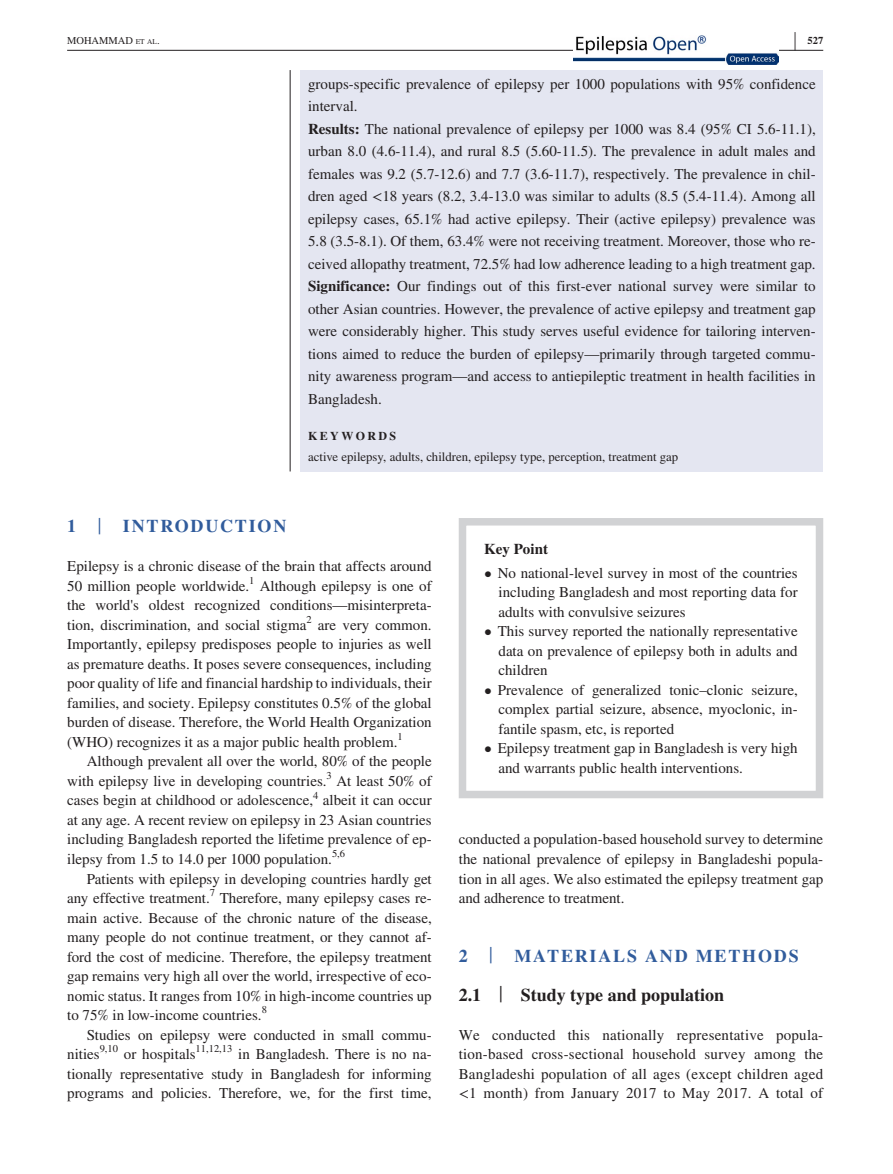
<style>
.page{position:relative;width:893px;height:1174px;background:#fff}
.page>*{position:absolute;margin:0;border:0;box-sizing:border-box;transform-origin:0 0}
.t1{font:700 25.95px "STIX";color:#231f20;scale:.36 1}
.t2{font:700 18px/39px "STIX";color:#231f20}
.t3{font:700 18px "STIX";letter-spacing:.1em;color:#315c9c}
.t4{font:15px/19.5px "STIX";color:#231f20;text-align:justify}
.t5{font:700 15px "STIX";color:#231f20}
.t6{font:12.75px "STIX";color:#231f20}
.t7{font:700 12px "STIX";letter-spacing:.2em;color:#231f20}
.t8{font:10.5px "STIX";color:#231f20}
.t9{font:10.5px "STIX";color:#231f20}
.t10{font:700 10.5px "STIX";color:#231f20}
.s1{font-size:7.35px}
.s2{font-weight:700}
.s3{font-weight:400;font-size:23.7px}
.s4{color:#315c9c}
.s5{font-weight:400;font-size:23.7px;color:#315c9c}
</style>
<div class="page">
<hr style="left:67px;top:50px;width:756px;height:1px;background:#231f20">
<img style="left:574px;top:35px;width:204px;height:30px">
<div style="left:301px;top:70px;width:522px;height:401px;background:#e4e6f1"></div>
<hr style="left:290px;top:70px;width:1px;height:401px;background:#231f20">
<div style="left:459px;top:518px;width:364px;height:280px;border:8px solid #d1d2d4"></div>
<h1 class="t1" style="left:794px;top:26px;width:7px">|</h1>
<p class="t9" style="left:67px;top:33px;width:94px">MOHAMMAD <span class="s1">et al</span>.</p>
<p class="t10" style="left:807px;top:34px;width:17px">527</p>
<p class="t4" style="left:308px;top:74px;width:509px;line-height:22.5px;text-align:left">groups-specific prevalence of epilepsy per 1000 populations with 95% confidence interval.<br><span class="s2">Results:</span> The national prevalence of epilepsy per 1000 was 8.4 (95% CI 5.6-11.1), urban 8.0 (4.6-11.4), and rural 8.5 (5.60-11.5). The prevalence in adult males and females was 9.2 (5.7-12.6) and 7.7 (3.6-11.7), respectively. The prevalence in chil&shy;dren aged &lt;18 years (8.2, 3.4-13.0 was similar to adults (8.5 (5.4-11.4). Among all epilepsy cases, 65.1% had active epilepsy. Their (active epilepsy) prevalence was 5.8 (3.5-8.1). Of them, 63.4% were not receiving treatment. Moreover, those who re&shy;ceived allopathy treatment, 72.5% had low adherence leading to a high treatment gap.<br><span class="s2">Significance:</span> Our findings out of this first-ever national survey were similar to other Asian countries. However, the prevalence of active epilepsy and treatment gap were considerably higher. This study serves useful evidence for tailoring interven&shy;tions aimed to reduce the burden of epilepsy—primarily through targeted commu&shy;nity awareness program—and access to antiepileptic treatment in health facilities in Bangladesh.</p>
<p class="t7" style="left:308px;top:429px;width:90px">KEYWORDS</p>
<p class="t6" style="left:308px;top:448px;width:372px">active epilepsy, adults, children, epilepsy type, perception, treatment gap</p>
<p class="t3" style="left:67px;top:515px;width:221px">1 <span class="s3">|</span> INTRODUCTION</p>
<p class="t4" style="left:67px;top:557px;width:366px">Epilepsy is a chronic disease of the brain that affects around<br>50 million people worldwide.</p>
<p class="t8" style="left:249px;top:573px;width:7px">1</p>
<p class="t4" style="left:67px;top:577px;width:366px;text-indent:193px">Although epilepsy is one of the world's oldest recognized conditions—misinterpreta&shy;tion, discrimination, and social stigma</p>
<p class="t8" style="left:306px;top:612px;width:7px">2</p>
<p class="t4" style="left:67px;top:616px;width:366px;text-indent:251px">are very common.<br>Importantly, epilepsy predisposes people to injuries as well as premature deaths. It poses severe consequences, including poor quality of life and financial hardship to individuals, their families, and society. Epilepsy constitutes 0.5% of the global burden of disease. Therefore, the World Health Organization (WHO) recognizes it as a major public health problem.</p>
<p class="t8" style="left:398px;top:729px;width:7px">1</p>
<p class="t4" style="left:67px;top:752px;width:366px;text-indent:20px">Although prevalent all over the world, 80% of the people with epilepsy live in developing countries.</p>
<p class="t8" style="left:327px;top:768px;width:7px">3</p>
<p class="t4" style="left:337px;top:772px;width:97px">At least 50% of</p>
<p class="t8" style="left:313px;top:788px;width:7px">4</p>
<p class="t4" style="left:67px;top:791px;width:366px;text-indent:256px">albeit it can occur at any age. A recent review on epilepsy in 23 Asian countries including Bangladesh reported the lifetime prevalence of ep&shy;ilepsy from 1.5 to 14.0 per 1000 population.</p>
<p class="t4" style="left:67px;top:791px;width:248px">cases begin at childhood or adolescence,</p>
<p class="t8" style="left:332px;top:846px;width:15px">5,6</p>
<p class="t4" style="left:67px;top:869px;width:366px;text-indent:20px">Patients with epilepsy in developing countries hardly get any effective treatment.</p>
<p class="t8" style="left:210px;top:885px;width:7px">7</p>
<p class="t4" style="left:67px;top:889px;width:366px;text-indent:152px">Therefore, many epilepsy cases re&shy;main active. Because of the chronic nature of the disease, many people do not continue treatment, or they cannot af&shy;ford the cost of medicine. Therefore, the epilepsy treatment gap remains very high all over the world, irrespective of eco&shy;nomic status. It ranges from 10% in high-income countries up to 75% in low-income countries.<sup>8</sup></p>
<p class="t4" style="left:67px;top:1025px;width:366px;text-indent:20px">Studies on epilepsy were conducted in small commu&shy;nities</p>
<p class="t8" style="left:100px;top:1041px;width:20px">9,10</p>
<p class="t4" style="left:124px;top:1045px;width:73px">or hospitals</p>
<p class="t8" style="left:196px;top:1041px;width:38px">11,12,13</p>
<p class="t4" style="left:67px;top:1045px;width:366px;text-indent:171px">in Bangladesh. There is no na&shy;tionally representative study in Bangladesh for informing programs and policies. Therefore, we, for the first time,</p>
<p class="t5" style="left:484px;top:540px;width:65px">Key Point</p>
<p class="t4" style="left:498px;top:564px;width:301px;text-indent:-14px">• No national-level survey in most of the countries including Bangladesh and most reporting data for adults with convulsive seizures</p>
<p class="t4" style="left:498px;top:622px;width:301px;text-indent:-14px">• This survey reported the nationally representative data on prevalence of epilepsy both in adults and children</p>
<p class="t4" style="left:498px;top:681px;width:301px;text-indent:-14px">• Prevalence of generalized tonic–clonic seizure, complex partial seizure, absence, myoclonic, in&shy;fantile spasm, etc, is reported</p>
<p class="t4" style="left:498px;top:739px;width:301px;text-indent:-14px">• Epilepsy treatment gap in Bangladesh is very high and warrants public health interventions.</p>
<p class="t4" style="left:459px;top:830px;width:366px">conducted a population-based household survey to determine the national prevalence of epilepsy in Bangladeshi popula&shy;tion in all ages. We also estimated the epilepsy treatment gap and adherence to treatment.</p>
<p class="t2" style="left:459px;top:935px;width:341px"><span class="s4">2</span> <span class="s5">|</span> <span class="s4">MATERIALS AND METHODS<br></span>2.1 <span class="s3">|</span> Study type and population</p>
<p class="t4" style="left:459px;top:1025px;width:366px">We conducted this nationally representative popula&shy;tion-based cross-sectional household survey among the Bangladeshi population of all ages (except children aged &lt;1 month) from January 2017 to May 2017. A total of</p>
</div>
